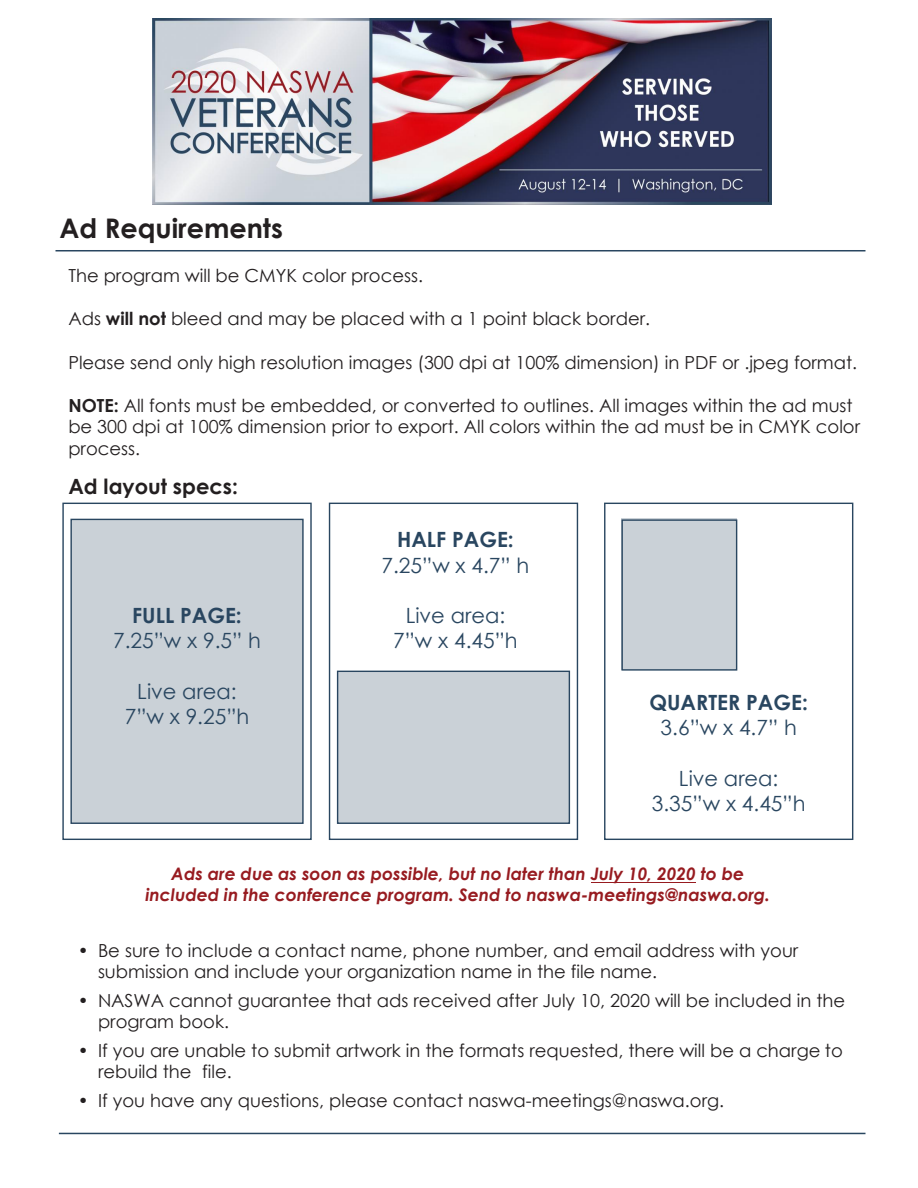
<style>
.page{position:relative;width:918px;height:1188px;background:#fff}
.page>*{position:absolute;margin:0;border:0;box-sizing:border-box;transform-origin:0 0}
.t1{font:700 27px "Century Gothic";color:#231f20}
.t2{font:21px "Century Gothic";color:#294660}
.t3{font:700 21px "Century Gothic";color:#294660}
.t4{font:700 21px "Century Gothic";color:#231f20}
.t5{font:18px/21.6px "Century Gothic";color:#231f20}
.No_Hyphen{font:italic 700 17.25px/20.7px "Century Gothic";color:#971b20;text-align:center}
.s1{font-weight:700}
.s2{font-style:inherit}
</style>
<div class="page">
<div style="left:62px;top:503px;width:250px;height:337px;border:1px solid #294660"></div>
<div style="left:71px;top:519px;width:232px;height:304px;background:#cad1d7"></div>
<div style="left:329px;top:503px;width:249px;height:337px;border:1px solid #294660"></div>
<div style="left:338px;top:671px;width:231px;height:152px;background:#cad1d7"></div>
<div style="left:604px;top:503px;width:249px;height:337px;border:1px solid #294660"></div>
<div style="left:621px;top:519px;width:116px;height:151px;background:#cad1d7"></div>
<div style="left:70px;top:519px;width:234px;height:305px;border:1px solid #294660"></div>
<div style="left:337px;top:671px;width:233px;height:153px;border:1px solid #294660"></div>
<div style="left:621px;top:519px;width:116px;height:152px;border:1px solid #294660"></div>
<hr style="left:56px;top:250px;width:810px;height:1px;background:#294660">
<hr style="left:59px;top:1133px;width:806px;height:1px;background:#294660">
<img style="left:153px;top:19px;width:619px;height:186px">
<hr style="left:591px;top:882px;width:105px;height:1px;background:#971b20">
<p class="t1" style="left:59px;top:211px;width:225px">Ad Requirements</p>
<p class="t5" style="left:68px;top:265px;width:356px">The program will be CMYK color process.</p>
<p class="t5" style="left:68px;top:308px;width:583px">Ads <span class="s1">will not</span> bleed and may be placed with a 1 point black border.</p>
<p class="t5" style="left:68px;top:351px;width:790px">Please send only high resolution images (300 dpi at 100% dimension) in PDF or .jpeg format.</p>
<p class="t5" style="left:68px;top:394px;width:793px"><span class="s1">NOTE:</span> All fonts must be embedded, or converted to outlines. All images within the ad must be 300 dpi at 100% dimension prior to export. All colors within the ad must be in CMYK color process.</p>
<p class="t4" style="left:68px;top:473px;width:171px">Ad layout specs:</p>
<p class="t3" style="left:132px;top:602px;width:111px">FULL PAGE:</p>
<p class="t2" style="left:113px;top:626px;width:149px">7.25”w x 9.5” h</p>
<p class="t2" style="left:137px;top:676px;width:101px">Live area:</p>
<p class="t2" style="left:125px;top:702px;width:126px">7”w x 9.25”h</p>
<p class="t3" style="left:397px;top:527px;width:118px">HALF PAGE:</p>
<p class="t2" style="left:381px;top:550px;width:149px">7.25”w x 4.7” h</p>
<p class="t2" style="left:406px;top:601px;width:101px">Live area:</p>
<p class="t2" style="left:393px;top:626px;width:126px">7”w x 4.45”h</p>
<p class="t3" style="left:650px;top:689px;width:160px">QUARTER PAGE:</p>
<p class="t2" style="left:661px;top:713px;width:138px">3.6”w x 4.7” h</p>
<p class="t2" style="left:679px;top:763px;width:101px">Live area:</p>
<p class="t2" style="left:652px;top:789px;width:155px">3.35”w x 4.45”h</p>
<p class="No_Hyphen" style="left:145px;top:863px;width:626px">Ads are due as soon as possible, but no later than <span class="s2">July</span> 10, 2020 to be included in the conference program. Send to naswa-meetings@naswa.org.</p>
<p class="t5" style="left:98px;top:939px;width:702px;text-indent:-20px">• Be sure to include a contact name, phone number, and email address with your submission and include your organization name in the file name.</p>
<p class="t5" style="left:98px;top:989px;width:749px;text-indent:-20px">• NASWA cannot guarantee that ads received after July 10, 2020 will be included in the program book.</p>
<p class="t5" style="left:98px;top:1039px;width:746px;text-indent:-20px">• If you are unable to submit artwork in the formats requested, there will be a charge to rebuild the file.</p>
<p class="t5" style="left:78px;top:1089px;width:648px">• If you have any questions, please contact naswa-meetings@naswa.org.</p>
</div>
